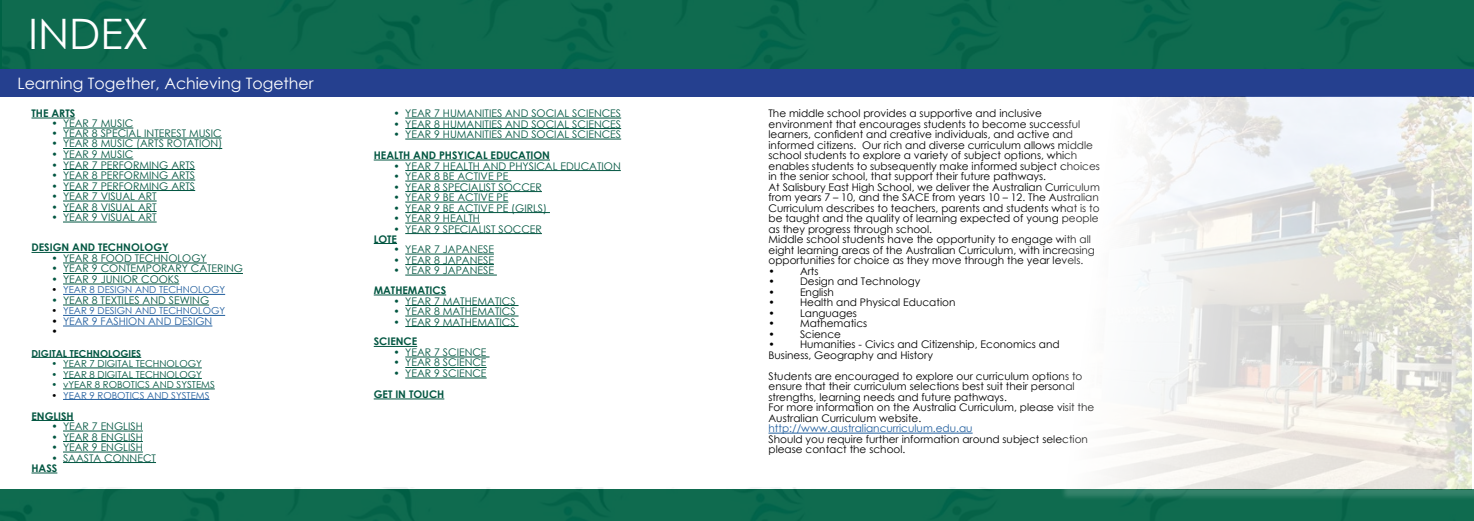
<style>
.page{position:relative;width:1474px;height:521px;background:#fff}
.page>*{position:absolute;margin:0;border:0;box-sizing:border-box;transform-origin:0 0}
.t1{font:42px "Century Gothic";color:#fff}
.t2{font:15.75px "Century Gothic";color:#fff}
.t3{font:10.5px/10.5px "Century Gothic";color:#000}
.t4{font:10.5px "Century Gothic";color:#025641}
.t5{font:700 10.5px "Century Gothic";color:#025641}
.t6{font:10.5px/10.5px "Century Gothic";color:#215e9e}
.t7{font:9.62px "Century Gothic";color:#215e9e}
.t8{font:9.62px "Century Gothic";color:#025641}
.t9{font:700 9.62px "Century Gothic";color:#025641}
.s1{color:#000}
</style>
<div class="page">
<div style="left:0;top:489px;width:1473px;height:32px;background:#0f6b4f"></div>
<img style="left:2px;top:0;width:1471px;height:69px">
<div style="left:0;top:70px;width:1473px;height:27px;background:#25408f"></div>
<hr style="left:768px;top:433px;width:204px;height:1px;background:#215e9e">
<hr style="left:32px;top:118px;width:43px;height:1px;background:#025641">
<hr style="left:63px;top:128px;width:70px;height:1px;background:#025641">
<hr style="left:63px;top:138px;width:159px;height:1px;background:#025641">
<hr style="left:63px;top:148px;width:159px;height:1px;background:#025641">
<hr style="left:63px;top:159px;width:70px;height:1px;background:#025641">
<hr style="left:63px;top:169px;width:132px;height:1px;background:#025641">
<hr style="left:63px;top:180px;width:132px;height:1px;background:#025641">
<hr style="left:63px;top:190px;width:132px;height:1px;background:#025641">
<hr style="left:63px;top:201px;width:94px;height:1px;background:#025641">
<hr style="left:63px;top:211px;width:94px;height:1px;background:#025641">
<hr style="left:63px;top:222px;width:94px;height:1px;background:#025641">
<hr style="left:32px;top:252px;width:137px;height:1px;background:#025641">
<hr style="left:63px;top:263px;width:144px;height:1px;background:#025641">
<hr style="left:63px;top:273px;width:180px;height:1px;background:#025641">
<hr style="left:63px;top:284px;width:116px;height:1px;background:#025641">
<hr style="left:63px;top:294px;width:162px;height:1px;background:#215e9e">
<hr style="left:63px;top:305px;width:146px;height:1px;background:#025641">
<hr style="left:63px;top:315px;width:162px;height:1px;background:#215e9e">
<hr style="left:63px;top:326px;width:149px;height:1px;background:#215e9e">
<hr style="left:32px;top:357px;width:109px;height:1px;background:#025641">
<hr style="left:63px;top:368px;width:139px;height:1px;background:#025641">
<hr style="left:63px;top:378px;width:139px;height:1px;background:#025641">
<hr style="left:63px;top:389px;width:152px;height:1px;background:#025641">
<hr style="left:63px;top:399px;width:146px;height:1px;background:#215e9e">
<hr style="left:32px;top:420px;width:42px;height:1px;background:#025641">
<hr style="left:63px;top:431px;width:80px;height:1px;background:#025641">
<hr style="left:63px;top:441px;width:80px;height:1px;background:#025641">
<hr style="left:63px;top:452px;width:80px;height:1px;background:#025641">
<hr style="left:63px;top:462px;width:93px;height:1px;background:#025641">
<svg style="left:32px;top:472px;width:25px;height:1px"></svg>
<hr style="left:405px;top:118px;width:216px;height:1px;background:#025641">
<hr style="left:405px;top:128px;width:216px;height:1px;background:#025641">
<hr style="left:405px;top:139px;width:216px;height:1px;background:#025641">
<hr style="left:374px;top:160px;width:176px;height:1px;background:#025641">
<hr style="left:405px;top:170px;width:216px;height:1px;background:#025641">
<hr style="left:405px;top:181px;width:106px;height:1px;background:#025641">
<hr style="left:405px;top:191px;width:137px;height:1px;background:#025641">
<hr style="left:405px;top:202px;width:103px;height:1px;background:#025641">
<hr style="left:405px;top:212px;width:145px;height:1px;background:#025641">
<hr style="left:405px;top:223px;width:75px;height:1px;background:#025641">
<hr style="left:405px;top:233px;width:137px;height:1px;background:#025641">
<svg style="left:374px;top:243px;width:23px;height:1px"></svg>
<hr style="left:405px;top:254px;width:89px;height:1px;background:#025641">
<hr style="left:405px;top:264px;width:89px;height:1px;background:#025641">
<hr style="left:405px;top:275px;width:92px;height:1px;background:#025641">
<hr style="left:374px;top:294px;width:72px;height:1px;background:#025641">
<hr style="left:405px;top:305px;width:113px;height:1px;background:#025641">
<hr style="left:405px;top:316px;width:113px;height:1px;background:#025641">
<hr style="left:405px;top:326px;width:113px;height:1px;background:#025641">
<hr style="left:374px;top:346px;width:43px;height:1px;background:#025641">
<hr style="left:405px;top:357px;width:84px;height:1px;background:#025641">
<hr style="left:405px;top:367px;width:81px;height:1px;background:#025641">
<hr style="left:405px;top:378px;width:81px;height:1px;background:#025641">
<hr style="left:374px;top:398px;width:70px;height:1px;background:#025641">
<div style="left:1059px;top:98px;width:414px;height:403px;background:#fff;opacity:.75"></div>
<img style="left:1059px;top:97px;width:412px;height:392px">
<h1 class="t1" style="left:29px;top:5px;width:121px">INDEX</h1>
<h2 class="t2" style="left:17px;top:72px;width:297px">Learning Together, Achieving Together</h2>
<p class="t5" style="left:32px;top:105px;width:45px">THE ARTS</p>
<p class="t4" style="left:51px;top:116px;width:83px">• YEAR 7 MUSIC</p>
<p class="t4" style="left:51px;top:126px;width:172px">• YEAR 8 SPECIAL INTEREST MUSIC</p>
<p class="t4" style="left:51px;top:136px;width:172px">• YEAR 8 MUSIC (ARTS ROTATION)</p>
<p class="t4" style="left:51px;top:147px;width:83px">• YEAR 9 MUSIC</p>
<p class="t4" style="left:51px;top:157px;width:145px">• YEAR 7 PERFORMING ARTS</p>
<p class="t4" style="left:51px;top:168px;width:145px">• YEAR 8 PERFORMING ARTS</p>
<p class="t4" style="left:51px;top:178px;width:145px">• YEAR 7 PERFORMING ARTS</p>
<p class="t4" style="left:51px;top:189px;width:107px">• YEAR 7 VISUAL ART</p>
<p class="t4" style="left:51px;top:199px;width:107px">• YEAR 8 VISUAL ART</p>
<p class="t4" style="left:51px;top:210px;width:107px">• YEAR 9 VISUAL ART</p>
<p class="t5" style="left:32px;top:240px;width:139px">DESIGN AND TECHNOLOGY</p>
<p class="t4" style="left:51px;top:251px;width:157px">• YEAR 8 FOOD TECHNOLOGY</p>
<p class="t4" style="left:51px;top:261px;width:193px">• YEAR 9 CONTEMPORARY CATERING</p>
<p class="t4" style="left:51px;top:272px;width:129px">• YEAR 9 JUNIOR COOKS</p>
<p class="t7" style="left:51px;top:283px;width:175px"><span class="s1">•</span> YEAR 8 DESIGN AND TECHNOLOGY</p>
<p class="t4" style="left:51px;top:293px;width:159px">• YEAR 8 TEXTILES AND SEWING</p>
<p class="t7" style="left:51px;top:304px;width:175px"><span class="s1">•</span> YEAR 9 DESIGN AND TECHNOLOGY</p>
<p class="t6" style="left:51px;top:316px;width:162px"><span class="s1">•</span> YEAR 9 FASHION AND DESIGN <span class="s1">•</span></p>
<p class="t9" style="left:32px;top:346px;width:111px">DIGITAL TECHNOLOGIES</p>
<p class="t8" style="left:51px;top:357px;width:152px">• YEAR 7 DIGITAL TECHNOLOGY</p>
<p class="t8" style="left:51px;top:367px;width:152px">• YEAR 8 DIGITAL TECHNOLOGY</p>
<p class="t8" style="left:51px;top:378px;width:165px">• vYEAR 8 ROBOTICS AND SYSTEMS</p>
<p class="t7" style="left:51px;top:388px;width:160px"><span class="s1">•</span> YEAR 9 ROBOTICS AND SYSTEMS</p>
<p class="t5" style="left:32px;top:408px;width:44px">ENGLISH</p>
<p class="t4" style="left:51px;top:419px;width:93px">• YEAR 7 ENGLISH</p>
<p class="t4" style="left:51px;top:429px;width:93px">• YEAR 8 ENGLISH</p>
<p class="t4" style="left:51px;top:440px;width:93px">• YEAR 9 ENGLISH</p>
<p class="t4" style="left:51px;top:450px;width:106px">• SAASTA CONNECT</p>
<p class="t5" style="left:32px;top:460px;width:27px">HASS</p>
<p class="t4" style="left:393px;top:106px;width:229px">• YEAR 7 HUMANITIES AND SOCIAL SCIENCES</p>
<p class="t4" style="left:393px;top:116px;width:229px">• YEAR 8 HUMANITIES AND SOCIAL SCIENCES</p>
<p class="t4" style="left:393px;top:127px;width:229px">• YEAR 9 HUMANITIES AND SOCIAL SCIENCES</p>
<p class="t5" style="left:374px;top:147px;width:178px">HEALTH AND PHSYICAL EDUCATION</p>
<p class="t4" style="left:393px;top:158px;width:229px">• YEAR 7 HEALTH AND PHYSICAL EDUCATION</p>
<p class="t4" style="left:393px;top:169px;width:116px">• YEAR 8 BE ACTIVE PE</p>
<p class="t4" style="left:393px;top:179px;width:150px">• YEAR 8 SPECIALIST SOCCER</p>
<p class="t4" style="left:393px;top:190px;width:116px">• YEAR 9 BE ACTIVE PE</p>
<p class="t4" style="left:393px;top:200px;width:155px">• YEAR 9 BE ACTIVE PE (GIRLS)</p>
<p class="t4" style="left:393px;top:211px;width:88px">• YEAR 9 HEALTH</p>
<p class="t4" style="left:393px;top:221px;width:150px">• YEAR 9 SPECIALIST SOCCER</p>
<p class="t5" style="left:374px;top:231px;width:25px">LOTE</p>
<p class="t4" style="left:393px;top:242px;width:102px">• YEAR 7 JAPANESE</p>
<p class="t4" style="left:393px;top:252px;width:102px">• YEAR 8 JAPANESE</p>
<p class="t4" style="left:393px;top:263px;width:102px">• YEAR 9 JAPANESE</p>
<p class="t5" style="left:374px;top:282px;width:74px">MATHEMATICS</p>
<p class="t4" style="left:393px;top:293px;width:123px">• YEAR 7 MATHEMATICS</p>
<p class="t4" style="left:393px;top:304px;width:123px">• YEAR 8 MATHEMATICS</p>
<p class="t4" style="left:393px;top:314px;width:123px">• YEAR 9 MATHEMATICS</p>
<p class="t5" style="left:374px;top:334px;width:45px">SCIENCE</p>
<p class="t4" style="left:393px;top:345px;width:94px">• YEAR 7 SCIENCE</p>
<p class="t4" style="left:393px;top:355px;width:94px">• YEAR 8 SCIENCE</p>
<p class="t4" style="left:393px;top:366px;width:94px">• YEAR 9 SCIENCE</p>
<p class="t5" style="left:374px;top:386px;width:72px">GET IN TOUCH</p>
<p class="t3" style="left:768px;top:108px;width:333px">The middle school provides a supportive and inclusive environment that encourages students to become successful learners, confident and creative individuals, and active and informed citizens. Our rich and diverse curriculum allows middle school students to explore a variety of subject options, which enables students to subsequently make informed subject choices in the senior school, that support their future pathways.<br>At Salisbury East High School, we deliver the Australian Curriculum from years 7 – 10, and the SACE from years 10 – 12. The Australian Curriculum describes to teachers, parents and students what is to be taught and the quality of learning expected of young people as they progress through school.<br>Middle school students have the opportunity to engage with all eight learning areas of the Australian Curriculum, with increasing opportunities for choice as they move through the year levels.</p>
<p class="t3" style="left:768px;top:265px;width:52px">• Arts</p>
<p class="t3" style="left:768px;top:276px;width:153px">• Design and Technology</p>
<p class="t3" style="left:768px;top:286px;width:67px">• English</p>
<p class="t3" style="left:768px;top:297px;width:188px">• Health and Physical Education</p>
<p class="t3" style="left:768px;top:307px;width:90px">• Languages</p>
<p class="t3" style="left:768px;top:318px;width:100px">• Mathematics</p>
<p class="t3" style="left:768px;top:328px;width:74px">• Science</p>
<p class="t3" style="left:768px;top:339px;width:293px">• Humanities - Civics and Citizenship, Economics and<br>Business, Geography and History</p>
<p class="t3" style="left:768px;top:370px;width:327px">Students are encouraged to explore our curriculum options to ensure that their curriculum selections best suit their personal strengths, learning needs and future pathways.<br>For more information on the Australia Curriculum, please visit the Australian Curriculum website.</p>
<p class="t6" style="left:768px;top:423px;width:206px">http://www.australiancurriculum.edu.au</p>
<p class="t3" style="left:768px;top:433px;width:321px">Should you require further information around subject selection please contact the school.</p>
</div>
